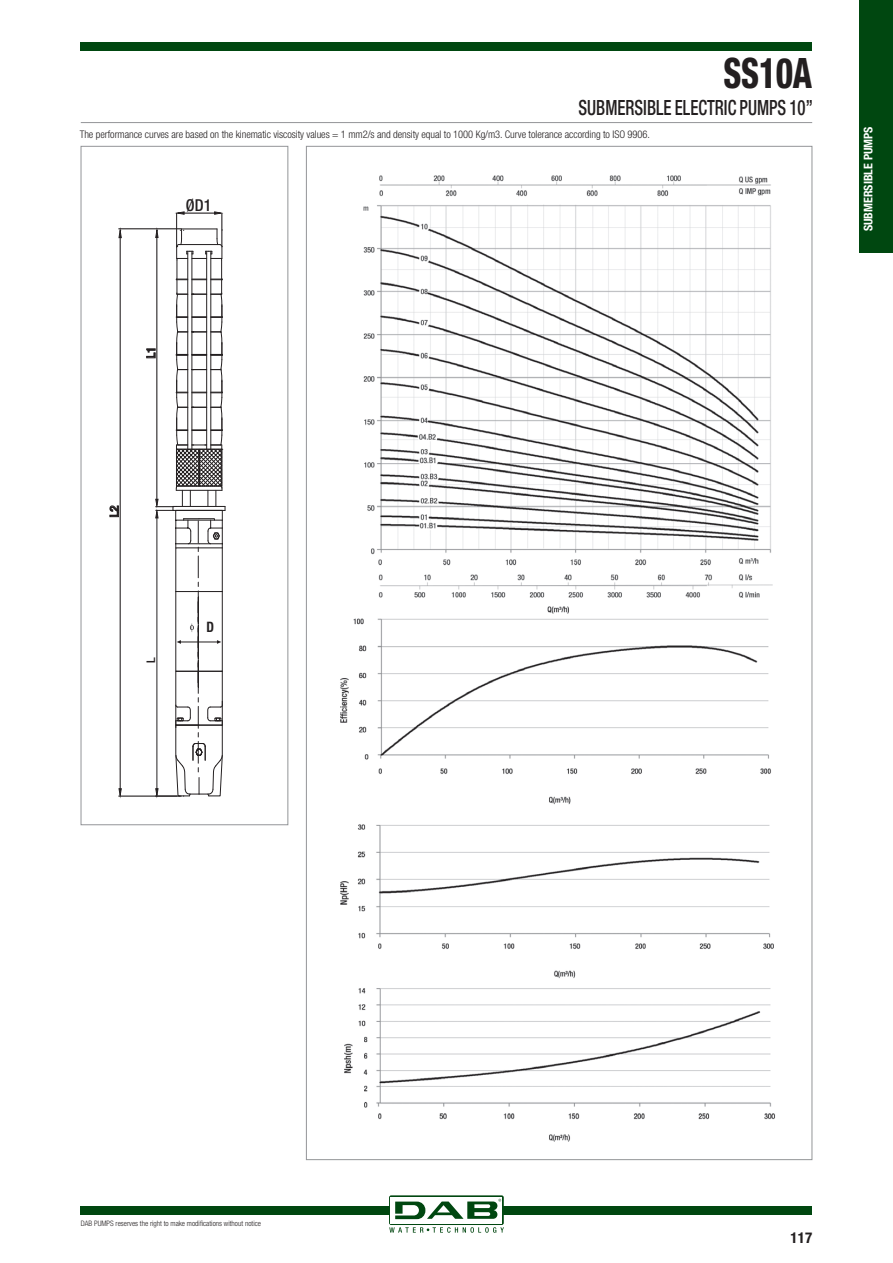
<style>
.page{position:relative;width:893px;height:1263px;background:#fff}
.page>*{position:absolute;margin:0;border:0;box-sizing:border-box;transform-origin:0 0}
.t1{font:800 condensed 42px "Helvetica Neue LT";letter-spacing:-.01em;color:#231f20;scale:.8 1}
.t2{font:500 condensed 21px "Helvetica Neue LT";color:#231f20;scale:.8 1}
.t3{font:500 condensed 16.35px "Helvetica Neue LT";color:#231f20}
.t4{font:700 condensed 15px "Helvetica Neue LT";color:#231f20}
.t5{font:700 condensed 14.4px "Helvetica Neue LT";color:#231f20;scale:.92 1}
.t6{font:700 condensed 12px "Helvetica Neue LT";color:#fff}
.t7{font:500 condensed 11.85px "Helvetica Neue LT";color:#231f20;scale:1.06 1}
.t8{font:500 condensed 11.85px "Helvetica Neue LT";color:#231f20;scale:1.07 1}
.t9{font:500 condensed 11.85px "Helvetica Neue LT";color:#231f20;scale:1.08 1}
.t10{font:300 condensed 10.5px "Helvetica Neue LT";letter-spacing:-.005em;color:#231f20}
.t11{font:300 condensed 7.5px "Helvetica Neue LT";color:#231f20}
</style>
<div class="page">
<div style="left:81px;top:43px;width:731px;height:8px;background:#004710"></div>
<div style="left:81px;top:1206px;width:731px;height:9px;background:#004710"></div>
<div style="left:389px;top:1195px;width:115px;height:30px;background:linear-gradient(to right,#fff,#fff);border-radius:2px"></div>
<div style="left:391px;top:1197px;width:111px;height:26px;background:#fff"></div>
<svg style="left:389px;top:1227px;width:115px;height:6px"></svg>
<svg style="left:395px;top:1199px;width:106px;height:20px"></svg>
<div style="left:859px;top:0;width:34px;height:253px;background:#004710"></div>
<hr style="left:81px;top:122px;width:731px;height:1px;background:#939598">
<div style="left:81px;top:146px;width:207px;height:679px;border:1px solid #939598"></div>
<img style="left:340px;top:175px;width:435px;height:967px">
<hr style="left:157px;top:237px;width:1px;height:262px;background:#231f20">
<svg style="left:155px;top:228px;width:4px;height:10px"></svg>
<hr style="left:118px;top:796px;width:63px;height:1px;background:#231f20">
<hr style="left:118px;top:229px;width:63px;height:1px;background:#231f20">
<hr style="left:120px;top:238px;width:1px;height:551px;background:#231f20">
<svg style="left:119px;top:788px;width:3px;height:10px"></svg>
<svg style="left:110px;top:505px;width:9px;height:12px"></svg>
<svg style="left:119px;top:228px;width:3px;height:10px"></svg>
<hr style="left:176px;top:213px;width:1px;height:34px;background:#231f20">
<hr style="left:222px;top:213px;width:1px;height:33px;background:#231f20">
<hr style="left:184px;top:213px;width:31px;height:1px;background:#231f20">
<svg style="left:175px;top:211px;width:10px;height:4px"></svg>
<svg style="left:214px;top:211px;width:9px;height:4px"></svg>
<hr style="left:177px;top:260px;width:1px;height:33px;background:#231f20">
<hr style="left:221px;top:260px;width:1px;height:33px;background:#231f20">
<svg style="left:146px;top:292px;width:80px;height:506px"></svg>
<svg style="left:176px;top:279px;width:47px;height:1px"></svg>
<hr style="left:192px;top:251px;width:1px;height:198px;background:#231f20">
<hr style="left:187px;top:251px;width:1px;height:198px;background:#231f20">
<hr style="left:206px;top:251px;width:1px;height:198px;background:#231f20">
<hr style="left:210px;top:251px;width:1px;height:198px;background:#231f20">
<svg style="left:176px;top:229px;width:47px;height:32px"></svg>
<h1 class="t1" style="left:723px;top:48px;width:112px">SS10A</h1>
<h2 class="t2" style="left:579px;top:95px;width:294px">SUBMERSIBLE ELECTRIC PUMPS 10”</h2>
<p class="t10" style="left:80px;top:129px;width:572px">The performance curves are based on the kinematic viscosity values = 1 mm2/s and density equal to 1000 Kg/m3. Curve tolerance according to ISO 9906.</p>
<h3 class="t3" style="left:186px;top:196px;width:27px">ØD1</h3>
<p class="t7" style="left:144px;top:358px;width:12px;rotate:-90deg">L1</p>
<p class="t6" style="left:861px;top:231px;width:106px;rotate:-90deg">SUBMERSIBLE PUMPS</p>
<p class="t8" style="left:107px;top:517px;width:12px;rotate:-90deg">L2</p>
<p class="t9" style="left:144px;top:663px;width:7px;rotate:-90deg">L</p>
<h3 class="t5" style="left:206px;top:618px;width:10px">D</h3>
<p class="t11" style="left:81px;top:1219px;width:182px">DAB PUMPS reserves the right to make modifications without notice</p>
<h3 class="t4" style="left:791px;top:1228px;width:23px">117</h3>
</div>
